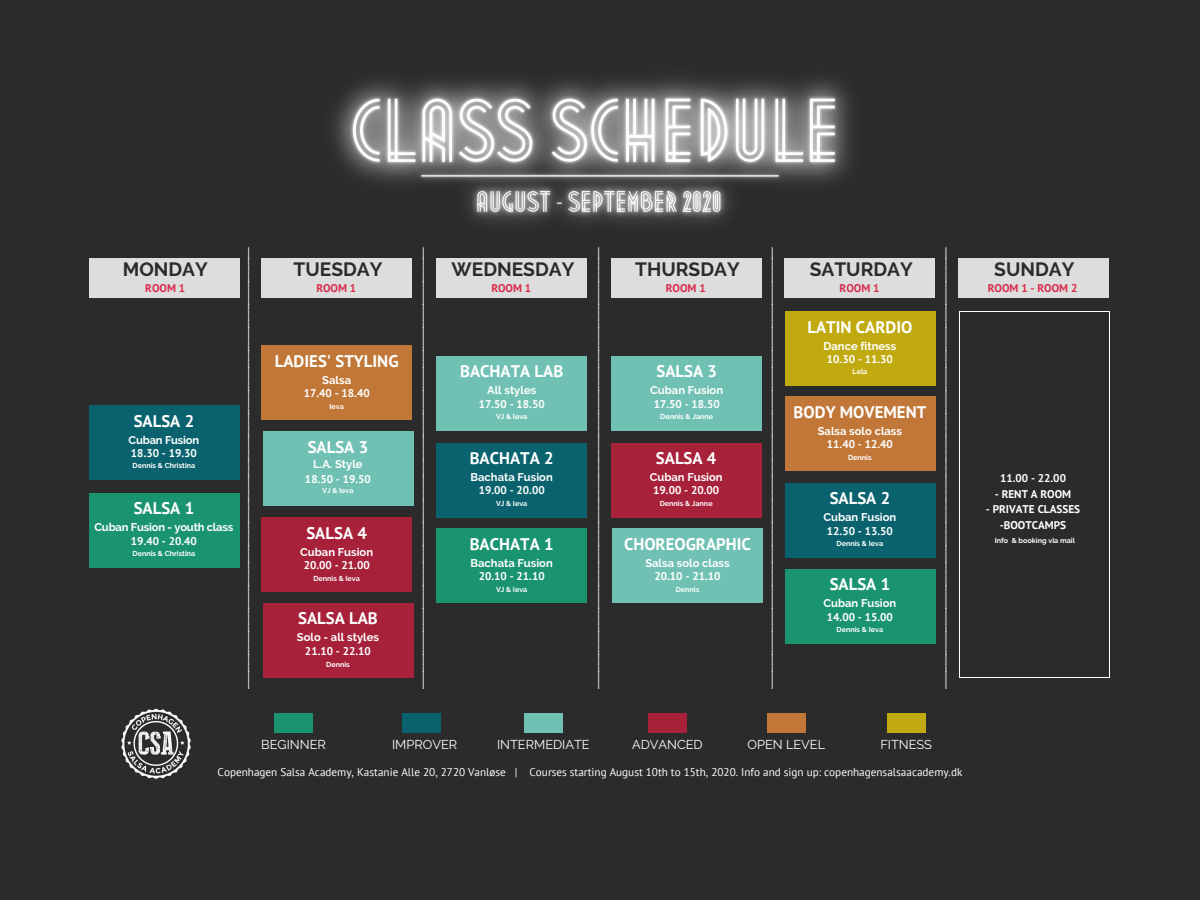
<style>
.page{position:relative;width:1200px;height:900px;background:#2b2b2b}
.page>*{position:absolute;margin:0;border:0;box-sizing:border-box;transform-origin:0 0}
.t1{font:700 19.2px "Raleway";color:#2b2b2b}
.t2{font:700 16.8px "PT Sans";color:#fff}
.t3{font:12.8px "Open Sans";color:#fff}
.t4{font:12.8px "Raleway";color:#fff}
.t5{font:700 11.2px/15.6px "PT Sans";color:#fff;text-align:center}
.t6{font:700 11.2px "Raleway";color:#fff}
.t7{font:11.2px "PT Sans";color:#fff}
.t8{font:700 11.2px "PT Sans";color:#d92b4b}
.t9{font:700 11.2px "Raleway";letter-spacing:-.02em;color:#fff}
.t10{font:700 7.2px "Raleway";color:#fff}
</style>
<div class="page">
<div style="left:89px;top:405px;width:150px;height:75px;background:#09626d"></div>
<div style="left:89px;top:493px;width:150px;height:75px;background:#1a936f"></div>
<div style="left:262px;top:346px;width:150px;height:74px;background:#c17738"></div>
<div style="left:612px;top:356px;width:150px;height:75px;background:#70c1b3"></div>
<div style="left:262px;top:517px;width:150px;height:75px;background:#a62139"></div>
<div style="left:612px;top:529px;width:151px;height:74px;background:#70c1b3"></div>
<div style="left:611px;top:443px;width:150px;height:75px;background:#a62139"></div>
<div style="left:263px;top:603px;width:150px;height:75px;background:#a62139"></div>
<div style="left:437px;top:443px;width:150px;height:75px;background:#09626d"></div>
<div style="left:437px;top:356px;width:150px;height:75px;background:#70c1b3"></div>
<div style="left:437px;top:529px;width:150px;height:74px;background:#1a936f"></div>
<div style="left:785px;top:311px;width:150px;height:75px;background:#c1aa0f"></div>
<div style="left:785px;top:396px;width:150px;height:75px;background:#c17738"></div>
<div style="left:785px;top:483px;width:150px;height:75px;background:#09626d"></div>
<div style="left:785px;top:569px;width:150px;height:75px;background:#1a936f"></div>
<img style="left:121px;top:708px;width:70px;height:71px">
<div style="left:89px;top:258px;width:150px;height:40px;background:#ddd"></div>
<div style="left:959px;top:258px;width:150px;height:40px;background:#ddd"></div>
<div style="left:403px;top:714px;width:38px;height:19px;background:#09626d"></div>
<div style="left:524px;top:714px;width:39px;height:19px;background:#70c1b3"></div>
<div style="left:274px;top:714px;width:39px;height:19px;background:#1a936f"></div>
<div style="left:648px;top:714px;width:39px;height:19px;background:#a62139"></div>
<div style="left:767px;top:714px;width:39px;height:19px;background:#c17738"></div>
<div style="left:887px;top:714px;width:38px;height:19px;background:#c1aa0f"></div>
<img style="left:239px;top:79px;width:751px;height:248px">
<div style="left:263px;top:431px;width:150px;height:75px;background:#70c1b3"></div>
<img style="left:436px;top:148px;width:329px;height:112px">
<img style="left:407px;top:151px;width:386px;height:40px">
<p class="t3" style="left:234px;top:689px;width:443px;rotate:-90deg">_____________________________________________________________________________</p>
<p class="t3" style="left:408px;top:689px;width:443px;rotate:-90deg">_____________________________________________________________________________</p>
<p class="t3" style="left:583px;top:689px;width:443px;rotate:-90deg">_____________________________________________________________________________</p>
<p class="t3" style="left:757px;top:689px;width:443px;rotate:-90deg">_____________________________________________________________________________</p>
<p class="t3" style="left:931px;top:689px;width:443px;rotate:-90deg">_____________________________________________________________________________</p>
<h1 class="t1" style="left:123px;top:258px;width:87px">MONDAY</h1>
<h1 class="t1" style="left:294px;top:258px;width:90px">TUESDAY</h1>
<h1 class="t1" style="left:452px;top:258px;width:124px">WEDNESDAY</h1>
<h1 class="t1" style="left:635px;top:258px;width:106px">THURSDAY</h1>
<h1 class="t1" style="left:810px;top:258px;width:105px">SATURDAY</h1>
<h1 class="t1" style="left:994px;top:258px;width:82px">SUNDAY</h1>
<p class="t8" style="left:145px;top:280px;width:41px">ROOM 1</p>
<p class="t8" style="left:316px;top:280px;width:41px">ROOM 1</p>
<p class="t8" style="left:491px;top:280px;width:41px">ROOM 1</p>
<p class="t8" style="left:666px;top:280px;width:41px">ROOM 1</p>
<p class="t8" style="left:840px;top:280px;width:41px">ROOM 1</p>
<p class="t8" style="left:988px;top:280px;width:91px">ROOM 1 - ROOM 2</p>
<h2 class="t2" style="left:807px;top:315px;width:106px">LATIN CARDIO</h2>
<p class="t5" style="left:827px;top:351px;width:68px">10.30 - 11.30</p>
<p class="t6" style="left:824px;top:339px;width:74px">Dance fitness</p>
<p class="t10" style="left:852px;top:368px;width:16px">Lela</p>
<h2 class="t2" style="left:275px;top:350px;width:125px">LADIES' STYLING</h2>
<p class="t5" style="left:304px;top:385px;width:68px">17.40 - 18.40</p>
<h2 class="t2" style="left:460px;top:360px;width:105px">BACHATA LAB</h2>
<p class="t5" style="left:479px;top:396px;width:68px">17.50 - 18.50</p>
<h2 class="t2" style="left:656px;top:360px;width:62px">SALSA 3</h2>
<p class="t5" style="left:654px;top:396px;width:68px">17.50 - 18.50</p>
<p class="t6" style="left:322px;top:373px;width:30px">Salsa</p>
<p class="t10" style="left:329px;top:402px;width:16px">Ieva</p>
<p class="t6" style="left:487px;top:384px;width:51px">All styles</p>
<p class="t10" style="left:496px;top:412px;width:33px">VJ &amp; Ieva</p>
<p class="t6" style="left:650px;top:384px;width:74px">Cuban Fusion</p>
<p class="t10" style="left:660px;top:412px;width:54px">Dennis &amp; Janne</p>
<h2 class="t2" style="left:794px;top:401px;width:134px">BODY MOVEMENT</h2>
<p class="t5" style="left:827px;top:436px;width:68px">11.40 - 12.40</p>
<h2 class="t2" style="left:134px;top:410px;width:62px">SALSA 2</h2>
<p class="t5" style="left:131px;top:445px;width:68px">18.30 - 19.30</p>
<p class="t6" style="left:818px;top:424px;width:86px">Salsa solo class</p>
<p class="t10" style="left:848px;top:453px;width:25px">Dennis</p>
<h2 class="t2" style="left:830px;top:487px;width:62px">SALSA 2</h2>
<p class="t5" style="left:827px;top:523px;width:68px">12.50 - 13.50</p>
<p class="t9" style="left:129px;top:433px;width:72px">Cuban Fusion</p>
<p class="t10" style="left:133px;top:462px;width:64px">Dennis &amp; Christina</p>
<h2 class="t2" style="left:134px;top:497px;width:62px">SALSA 1</h2>
<p class="t5" style="left:131px;top:533px;width:68px">19.40 - 20.40</p>
<h2 class="t2" style="left:308px;top:436px;width:62px">SALSA 3</h2>
<p class="t5" style="left:305px;top:471px;width:68px">18.50 - 19.50</p>
<h2 class="t2" style="left:470px;top:447px;width:86px">BACHATA 2</h2>
<p class="t5" style="left:479px;top:482px;width:68px">19.00 - 20.00</p>
<h2 class="t2" style="left:656px;top:447px;width:62px">SALSA 4</h2>
<p class="t5" style="left:653px;top:482px;width:68px">19.00 - 20.00</p>
<p class="t6" style="left:313px;top:458px;width:51px">L.A. Style</p>
<p class="t10" style="left:322px;top:487px;width:33px">VJ &amp; Ieva</p>
<p class="t6" style="left:471px;top:471px;width:84px">Bachata Fusion</p>
<p class="t10" style="left:496px;top:499px;width:33px">VJ &amp; Ieva</p>
<p class="t6" style="left:650px;top:471px;width:74px">Cuban Fusion</p>
<p class="t10" style="left:660px;top:499px;width:54px">Dennis &amp; Janne</p>
<p class="t5" style="left:1000px;top:470px;width:68px">11.00 - 22.00</p>
<p class="t5" style="left:995px;top:486px;width:78px">- RENT A ROOM</p>
<p class="t5" style="left:986px;top:501px;width:96px">- PRIVATE CLASSES -BOOTCAMPS</p>
<p class="t10" style="left:995px;top:536px;width:82px">Info &amp; booking via mail</p>
<p class="t6" style="left:823px;top:511px;width:74px">Cuban Fusion</p>
<p class="t10" style="left:837px;top:539px;width:48px">Dennis &amp; Ieva</p>
<h2 class="t2" style="left:830px;top:573px;width:62px">SALSA 1</h2>
<p class="t5" style="left:827px;top:609px;width:68px">14.00 - 15.00</p>
<p class="t9" style="left:94px;top:521px;width:140px">Cuban Fusion - youth class</p>
<p class="t10" style="left:133px;top:549px;width:64px">Dennis &amp; Christina</p>
<h2 class="t2" style="left:306px;top:522px;width:62px">SALSA 4</h2>
<p class="t5" style="left:304px;top:557px;width:68px">20.00 - 21.00</p>
<h2 class="t2" style="left:470px;top:533px;width:86px">BACHATA 1</h2>
<p class="t5" style="left:479px;top:568px;width:68px">20.10 - 21.10</p>
<h2 class="t2" style="left:624px;top:533px;width:128px">CHOREOGRAPHIC</h2>
<p class="t5" style="left:655px;top:568px;width:68px">20.10 - 21.10</p>
<p class="t6" style="left:300px;top:545px;width:74px">Cuban Fusion</p>
<p class="t10" style="left:313px;top:574px;width:48px">Dennis &amp; Ieva</p>
<p class="t6" style="left:471px;top:556px;width:84px">Bachata Fusion</p>
<p class="t10" style="left:496px;top:585px;width:33px">VJ &amp; Ieva</p>
<p class="t6" style="left:645px;top:556px;width:86px">Salsa solo class</p>
<p class="t10" style="left:676px;top:585px;width:25px">Dennis</p>
<p class="t6" style="left:823px;top:597px;width:74px">Cuban Fusion</p>
<p class="t10" style="left:837px;top:625px;width:48px">Dennis &amp; Ieva</p>
<h2 class="t2" style="left:298px;top:607px;width:81px">SALSA LAB</h2>
<p class="t5" style="left:305px;top:643px;width:68px">21.10 - 22.10</p>
<p class="t6" style="left:297px;top:631px;width:84px">Solo - all styles</p>
<p class="t10" style="left:326px;top:660px;width:25px">Dennis</p>
<p class="t4" style="left:261px;top:737px;width:66px">BEGINNER</p>
<p class="t4" style="left:392px;top:737px;width:67px">IMPROVER</p>
<p class="t4" style="left:497px;top:737px;width:94px">INTERMEDIATE</p>
<p class="t4" style="left:632px;top:737px;width:72px">ADVANCED</p>
<p class="t4" style="left:748px;top:737px;width:79px">OPEN LEVEL</p>
<p class="t4" style="left:880px;top:737px;width:53px">FITNESS</p>
<p class="t7" style="left:218px;top:764px;width:746px">Copenhagen Salsa Academy, Kastanie Alle 20, 2720 Vanløse | Courses starting August 10th to 15th, 2020. Info and sign up: copenhagensalsaacademy.dk</p>
</div>
